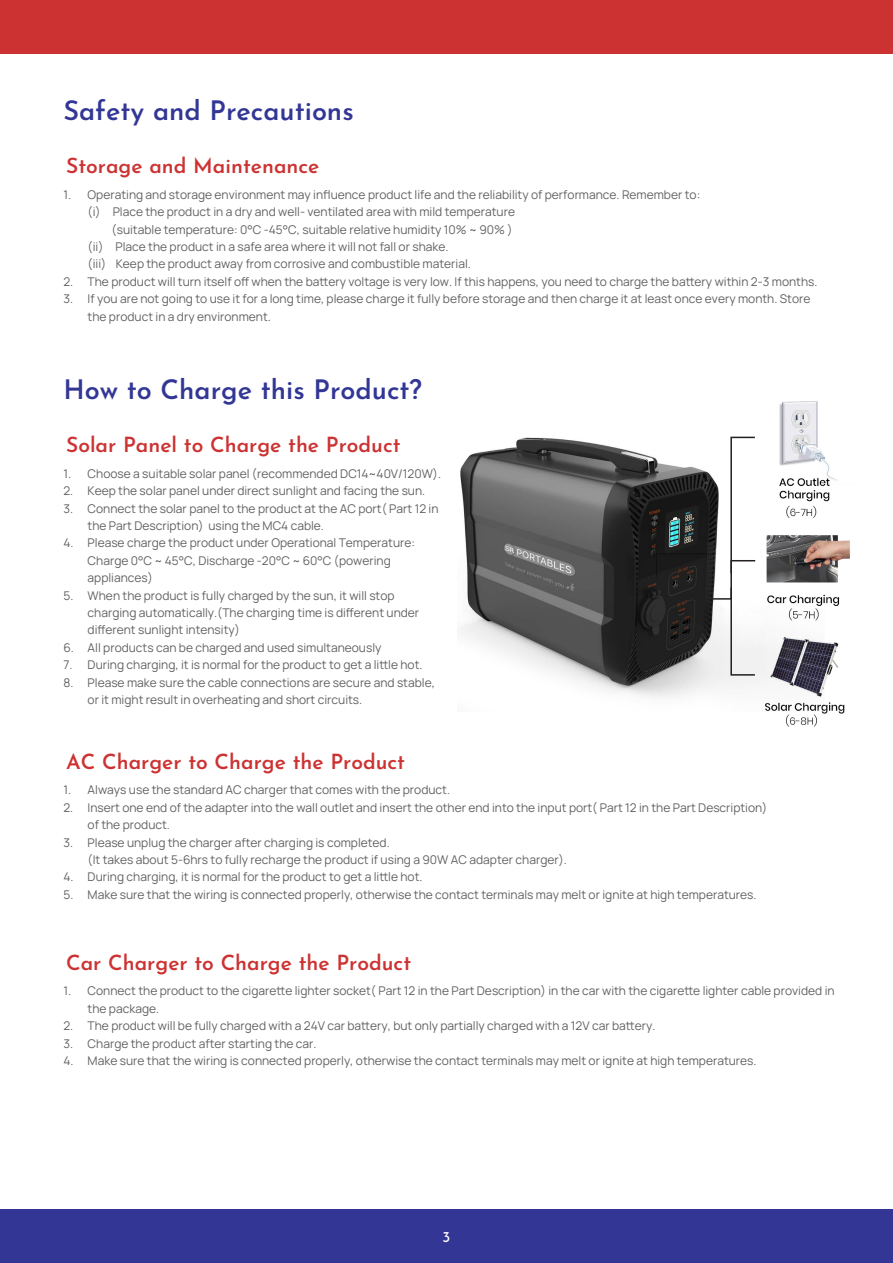
<style>
.page{position:relative;width:893px;height:1263px;background:#fff}
.page>*{position:absolute;margin:0;border:0;box-sizing:border-box;transform-origin:0 0}
.t1{font:600 27px "Josefin Sans";color:#323695}
.t2{font:600 21px "Josefin Sans";color:#cd3232}
.t3{font:15px "Josefin Sans";color:#fff}
.t4{font:12px/17.4px "Manrope";color:#606160}
</style>
<div class="page">
<div style="left:0;top:1209px;width:893px;height:54px;background:#333695"></div>
<div style="left:0;top:0;width:893px;height:54px;background:#cd3233"></div>
<img style="left:460px;top:401px;width:390px;height:326px">
<div style="left:730px;top:437px;width:26px;height:239px;border:2px solid #231f20"></div>
<svg style="left:676px;top:586px;width:57px;height:14px"></svg>
<svg style="left:730px;top:559px;width:27px;height:16px"></svg>
<h1 class="t1" style="left:63px;top:90px;width:292px">Safety and Precautions</h1>
<h2 class="t2" style="left:66px;top:150px;width:255px">Storage and Maintenance</h2>
<p class="t4" style="left:63px;top:185px;width:9px">1.</p>
<p class="t4" style="left:63px;top:272px;width:11px">2.<br>3.</p>
<p class="t4" style="left:88px;top:185px;width:614px">Operating and storage environment may influence product life and the reliability of performance. Remember to:</p>
<p class="t4" style="left:88px;top:203px;width:429px">(i) Place the product in a dry and well- ventilated area with mild temperature</p>
<p class="t4" style="left:112px;top:220px;width:402px">(suitable temperature: 0°C -45°C, suitable relative humidity 10% ~ 90% )</p>
<p class="t4" style="left:88px;top:237px;width:362px">(ii) Place the product in a safe area where it will not fall or shake.</p>
<p class="t4" style="left:88px;top:255px;width:385px">(iii) Keep the product away from corrosive and combustible material.</p>
<p class="t4" style="left:88px;top:272px;width:731px">The product will turn itself off when the battery voltage is very low. If this happens, you need to charge the battery within 2-3 months.</p>
<p class="t4" style="left:88px;top:290px;width:724px">If you are not going to use it for a long time, please charge it fully before storage and then charge it at least once every month. Store</p>
<p class="t4" style="left:88px;top:307px;width:185px">the product in a dry environment.</p>
<h1 class="t1" style="left:63px;top:369px;width:360px">How to Charge this Product?</h1>
<h2 class="t2" style="left:66px;top:429px;width:336px">Solar Panel to Charge the Product</h2>
<p class="t4" style="left:63px;top:464px;width:11px">1.<br>2.<br>3.</p>
<p class="t4" style="left:63px;top:534px;width:12px">4.</p>
<p class="t4" style="left:63px;top:586px;width:11px">5.</p>
<p class="t4" style="left:63px;top:638px;width:12px;text-align:justify">6.<br>7.<br>8.</p>
<p class="t4" style="left:88px;top:464px;width:355px">Choose a suitable solar panel (recommended DC14~40V/120W).<br>Keep the solar panel under direct sunlight and facing the sun.<br>Connect the solar panel to the product at the AC port( Part 12 in the Part Description) using the MC4 cable.<br>Please charge the product under Operational Temperature:<br>Charge 0°C ~ 45°C, Discharge -20°C ~ 60°C (powering appliances)<br>When the product is fully charged by the sun, it will stop charging automatically.(The charging time is different under different sunlight intensity)<br>All products can be charged and used simultaneously<br>During charging, it is normal for the product to get a little hot.<br>Please make sure the cable connections are secure and stable, or it might result in overheating and short circuits.</p>
<h2 class="t2" style="left:66px;top:745px;width:340px">AC Charger to Charge the Product</h2>
<p class="t4" style="left:88px;top:781px;width:681px">Always use the standard AC charger that comes with the product.<br>Insert one end of the adapter into the wall outlet and insert the other end into the input port( Part 12 in the Part Description) of the product.<br>Please unplug the charger after charging is completed.<br>(It takes about 5-6hrs to fully recharge the product if using a 90W AC adapter charger).<br>During charging, it is normal for the product to get a little hot.<br>Make sure that the wiring is connected properly, otherwise the contact terminals may melt or ignite at high temperatures.</p>
<p class="t4" style="left:63px;top:781px;width:11px">1.<br>2.</p>
<p class="t4" style="left:63px;top:833px;width:11px">3.</p>
<p class="t4" style="left:63px;top:868px;width:12px">4.<br>5.</p>
<h2 class="t2" style="left:66px;top:947px;width:346px">Car Charger to Charge the Product</h2>
<p class="t4" style="left:88px;top:982px;width:748px">Connect the product to the cigarette lighter socket( Part 12 in the Part Description) in the car with the cigarette lighter cable provided in the package.<br>The product will be fully charged with a 24V car battery, but only partially charged with a 12V car battery.<br>Charge the product after starting the car.<br>Make sure that the wiring is connected properly, otherwise the contact terminals may melt or ignite at high temperatures.</p>
<p class="t4" style="left:63px;top:982px;width:9px">1.</p>
<p class="t4" style="left:63px;top:1017px;width:12px;text-align:justify">2.<br>3.<br>4.</p>
<p class="t3" style="left:443px;top:1225px;width:9px">3</p>
</div>
